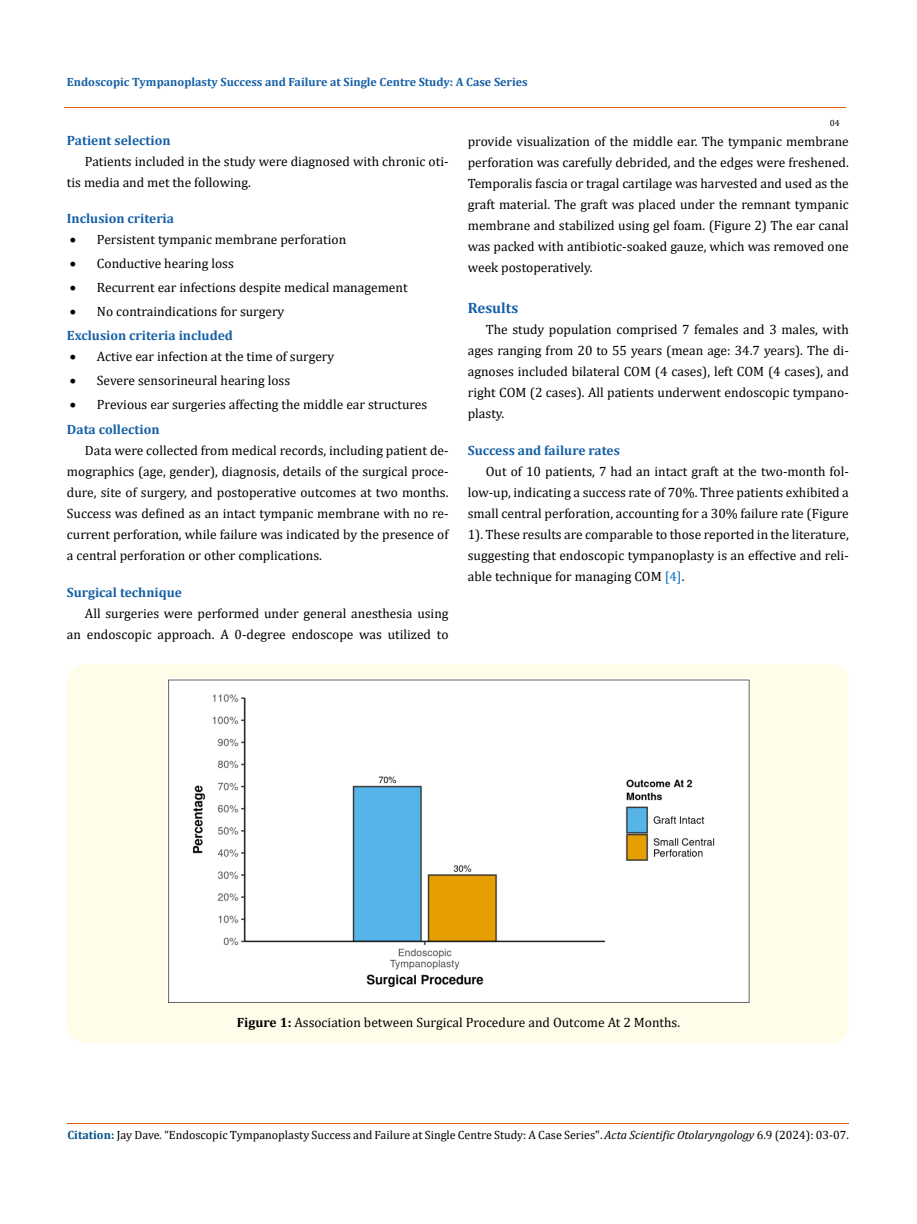
<style>
.page{position:relative;width:917px;height:1224px;background:#fff}
.page>*{position:absolute;margin:0;border:0;box-sizing:border-box;transform-origin:0 0}
.t1{font:700 15px "Cambria";color:#1560a6}
.t2{font:13.5px/21px "Cambria";color:#000;text-align:justify}
.t3{font:700 13.5px "Cambria";color:#1560a6}
.t4{font:12px "Cambria";color:#000}
.t5{font:700 12px "Cambria";color:#1560a6}
.t6{font:9px "Cambria";color:#000}
.s1{font-weight:700;color:#1560a6}
.s2{color:#0070c0}
.s3{font-weight:700}
.s4{font-weight:700;color:#035089}
.s5{font-style:italic}
</style>
<div class="page">
<div style="left:67px;top:664px;width:781px;height:379px;background:#fffde9;border-radius:18px"></div>
<img style="left:167px;top:679px;width:582px;height:324px">
<hr style="left:64px;top:108px;width:781px;height:1px;background:#e05d1a">
<hr style="left:67px;top:1123px;width:782px;height:1px;background:#e05d1a">
<p class="t5" style="left:67px;top:73px;width:462px">Endoscopic Tympanoplasty Success and Failure at Single Centre Study: A Case Series</p>
<p class="t6" style="left:829px;top:118px;width:11px">04</p>
<p class="t3" style="left:67px;top:131px;width:105px">Patient selection</p>
<p class="t2" style="left:67px;top:151px;width:383px;text-indent:18px">Patients included in the study were diagnosed with chronic oti&shy;tis media and met the following.</p>
<p class="t3" style="left:67px;top:209px;width:109px">Inclusion criteria</p>
<p class="t2" style="left:70px;top:229px;width:278px">• Persistent tympanic membrane perforation</p>
<p class="t2" style="left:70px;top:253px;width:165px">• Conductive hearing loss</p>
<p class="t2" style="left:70px;top:277px;width:339px">• Recurrent ear infections despite medical management</p>
<p class="t2" style="left:67px;top:300px;width:219px;line-height:24px">• No contraindications for surgery<br><span class="s1">Exclusion criteria included</span></p>
<p class="t2" style="left:70px;top:346px;width:266px">• Active ear infection at the time of surgery</p>
<p class="t2" style="left:70px;top:370px;width:222px">• Severe sensorineural hearing loss</p>
<p class="t2" style="left:67px;top:393px;width:362px;line-height:24.6px">• Previous ear surgeries affecting the middle ear structures<br><span class="s1">Data collection</span></p>
<p class="t2" style="left:67px;top:440px;width:383px;text-indent:18px">Data were collected from medical records, including patient de&shy;mographics (age, gender), diagnosis, details of the surgical proce&shy;dure, site of surgery, and postoperative outcomes at two months.<br>Success was defined as an intact tympanic membrane with no re&shy;current perforation, while failure was indicated by the presence of a central perforation or other complications.</p>
<p class="t3" style="left:67px;top:583px;width:116px">Surgical technique</p>
<p class="t2" style="left:67px;top:603px;width:383px;text-align:right">All surgeries were performed under general anesthesia using<br>an endoscopic approach. A 0-degree endoscope was utilized to</p>
<p class="t2" style="left:468px;top:130px;width:382px">provide visualization of the middle ear. The tympanic membrane perforation was carefully debrided, and the edges were freshened.<br>Temporalis fascia or tragal cartilage was harvested and used as the graft material. The graft was placed under the remnant tympanic membrane and stabilized using gel foam. (Figure 2) The ear canal was packed with antibiotic-soaked gauze, which was removed one week postoperatively.</p>
<p class="t1" style="left:468px;top:298px;width:52px">Results</p>
<p class="t2" style="left:468px;top:319px;width:382px;text-indent:18px">The study population comprised 7 females and 3 males, with ages ranging from 20 to 55 years (mean age: 34.7 years). The di&shy;agnoses included bilateral COM (4 cases), left COM (4 cases), and right COM (2 cases). All patients underwent endoscopic tympano&shy;plasty.</p>
<p class="t3" style="left:468px;top:441px;width:154px">Success and failure rates</p>
<p class="t2" style="left:468px;top:461px;width:382px;text-indent:18px">Out of 10 patients, 7 had an intact graft at the two-month fol&shy;low-up, indicating a success rate of 70%. Three patients exhibited a small central perforation, accounting for a 30% failure rate (Figure 1). These results are comparable to those reported in the literature, suggesting that endoscopic tympanoplasty is an effective and reli&shy;able technique for managing COM <span class="s2">[4]</span>.</p>
<p class="t2" style="left:237px;top:1012px;width:445px"><span class="s3">Figure 1:</span> Association between Surgical Procedure and Outcome At 2 Months.</p>
<p class="t4" style="left:67px;top:1127px;width:783px"><span class="s4">Citation:</span> Jay Dave<span class="s5">.</span> “Endoscopic Tympanoplasty Success and Failure at Single Centre Study: A Case Series". <span class="s5">Acta Scientific Otolaryngology</span> 6.9 (2024): 03-07.</p>
</div>
